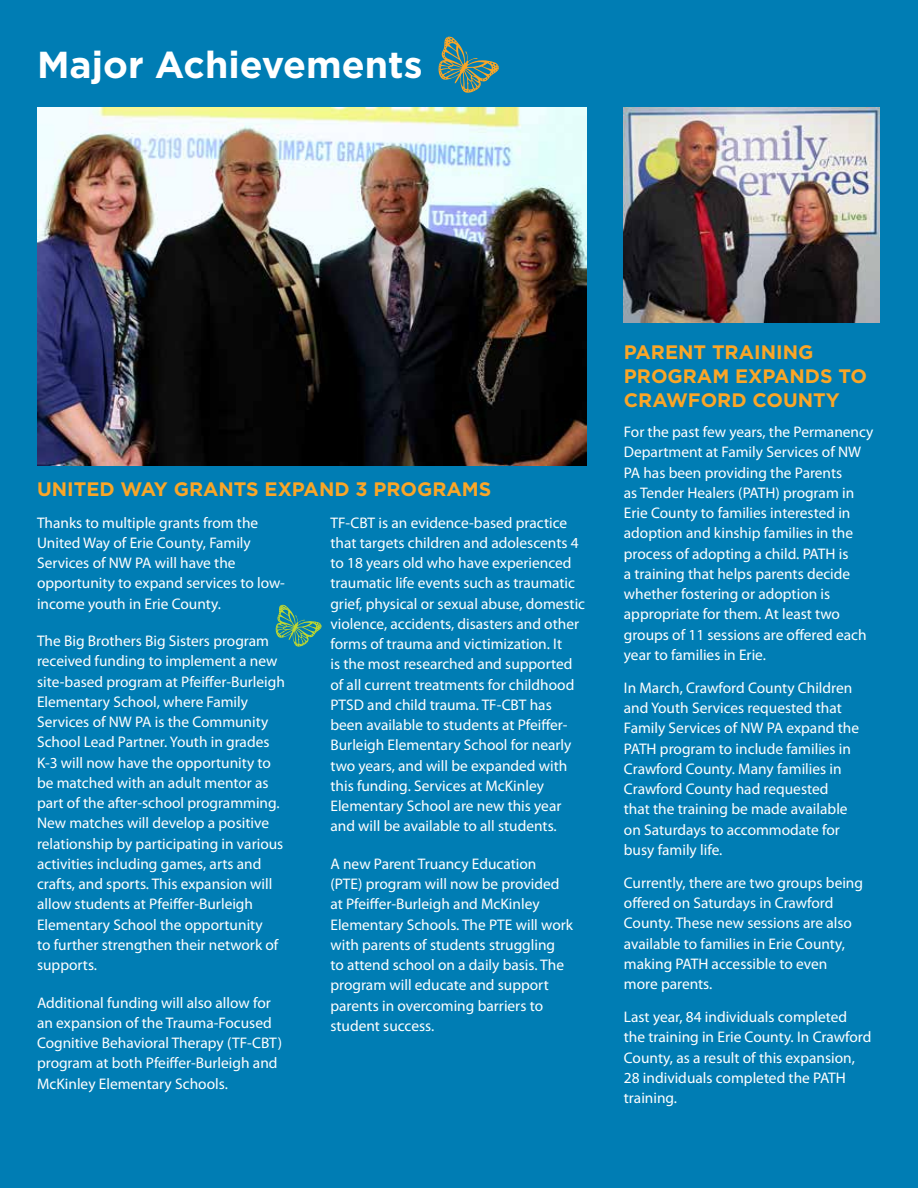
<style>
.page{position:relative;width:918px;height:1188px;background:#007db4}
.page>*{position:absolute;margin:0;border:0;box-sizing:border-box;transform-origin:0 0}
.t1{font:700 37.5px "Gotham";color:#fff}
.t2{font:700 19.5px/24px "Gotham";color:#faa627}
.t3{font:15.3px/20.2px "Myriad Pro";color:#fff}
</style>
<div class="page">
<svg style="left:439px;top:36px;width:60px;height:57px"></svg>
<svg style="left:276px;top:605px;width:46px;height:42px"></svg>
<img style="left:624px;top:108px;width:256px;height:214px">
<img style="left:37px;top:107px;width:549px;height:359px">
<h1 class="t1" style="left:37px;top:43px;width:387px">Major Achievements</h1>
<p class="t2" style="left:37px;top:476px;width:456px">UNITED WAY GRANTS EXPAND 3 PROGRAMS</p>
<p class="t3" style="left:37px;top:512px;width:249px">Thanks to multiple grants from the<br>United Way of Erie County, Family<br>Services of NW PA will have the opportunity to expand services to low&shy;income youth in Erie County.</p>
<p class="t3" style="left:37px;top:631px;width:249px">The Big Brothers Big Sisters program received funding to implement a new site-based program at Pfeiffer-Burleigh Elementary School, where Family Services of NW PA is the Community School Lead Partner. Youth in grades K-3 will now have the opportunity to be matched with an adult mentor as part of the after-school programming.<br>New matches will develop a positive relationship by participating in various activities including games, arts and crafts, and sports. This expansion will allow students at Pfeiffer-Burleigh Elementary School the opportunity<br>to further strengthen their network of supports.</p>
<p class="t3" style="left:37px;top:992px;width:247px">Additional funding will also allow for an expansion of the Trauma-Focused Cognitive Behavioral Therapy (TF-CBT) program at both Pfeiffer-Burleigh and McKinley Elementary Schools.</p>
<p class="t3" style="left:330px;top:512px;width:256px">TF-CBT is an evidence-based practice that targets children and adolescents 4 to 18 years old who have experienced traumatic life events such as traumatic grief, physical or sexual abuse, domestic violence, accidents, disasters and other forms of trauma and victimization. It<br>is the most researched and supported of all current treatments for childhood PTSD and child trauma. TF-CBT has been available to students at Pfeiffer-Burleigh Elementary School for nearly two years, and will be expanded with this funding. Services at McKinley Elementary School are new this year and will be available to all students.</p>
<p class="t3" style="left:330px;top:853px;width:244px">A new Parent Truancy Education<br>(PTE) program will now be provided at Pfeiffer-Burleigh and McKinley<br>Elementary Schools. The PTE will work with parents of students struggling<br>to attend school on a daily basis. The program will educate and support parents in overcoming barriers to student success.</p>
<p class="t2" style="left:624px;top:340px;width:245px">PARENT TRAINING<br>PROGRAM EXPANDS TO<br>CRAWFORD COUNTY</p>
<p class="t3" style="left:624px;top:422px;width:251px">For the past few years, the Permanency Department at Family Services of NW PA has been providing the Parents<br>as Tender Healers (PATH) program in Erie County to families interested in adoption and kinship families in the process of adopting a child. PATH is<br>a training that helps parents decide whether fostering or adoption is appropriate for them. At least two groups of 11 sessions are offered each year to families in Erie.</p>
<p class="t3" style="left:624px;top:677px;width:237px">In March, Crawford County Children and Youth Services requested that<br>Family Services of NW PA expand the<br>PATH program to include families in<br>Crawford County. Many families in<br>Crawford County had requested<br>that the training be made available on Saturdays to accommodate for busy family life.</p>
<p class="t3" style="left:624px;top:872px;width:241px">Currently, there are two groups being offered on Saturdays in Crawford<br>County. These new sessions are also available to families in Erie County, making PATH accessible to even more parents.</p>
<p class="t3" style="left:624px;top:1007px;width:249px">Last year, 84 individuals completed the training in Erie County. In Crawford<br>County, as a result of this expansion,<br>28 individuals completed the PATH training.</p>
</div>
